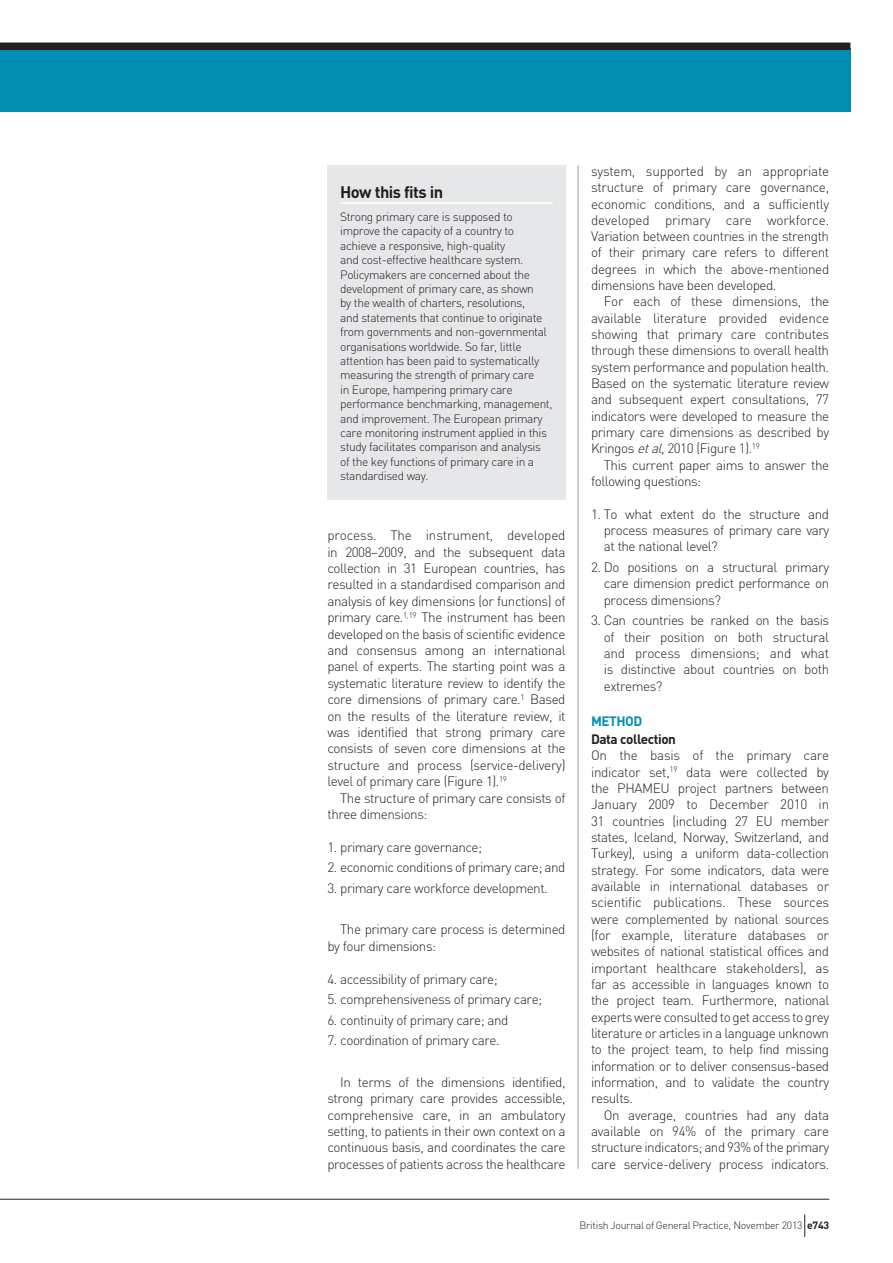
<style>
.page{position:relative;width:893px;height:1263px;background:#fff}
.page>*{position:absolute;margin:0;border:0;box-sizing:border-box;transform-origin:0 0}
.t1{font:700 16.5px "DIN";letter-spacing:-.035em;color:#231f20}
.t2{font:300 13.5px/16.4px "DIN";letter-spacing:-.035em;color:#231f20;text-align:justify}
.t3{font:700 13.5px "DIN";letter-spacing:-.035em;color:#231f20}
.t4{font:700 13.5px "DIN";letter-spacing:-.035em;color:#008fb3}
.t5{font:300 12px/14.4px "DIN";letter-spacing:-.035em;color:#231f20}
.t6{font:300 10.5px "DIN";letter-spacing:-.025em;color:#231f20}
.s1{font-style:italic}
.s2{font-weight:700}
</style>
<div class="page">
<hr style="left:578px;top:166px;width:1px;height:1003px;background:#939598">
<div style="left:327px;top:165px;width:239px;height:335px;background:#e6e7e9"></div>
<hr style="left:340px;top:202px;width:213px;height:2px;background:#fff">
<hr style="left:0;top:1199px;width:829px;height:1px;background:#231f20">
<svg style="left:804px;top:1214px;width:1px;height:23px"></svg>
<div style="left:0;top:48px;width:850px;height:63px;background:#008fb3"></div>
<div style="left:0;top:43px;width:850px;height:7px;background:#231f20"></div>
<p class="t1" style="left:340px;top:181px;width:105px">How this fits in</p>
<p class="t5" style="left:340px;top:209px;width:214px">Strong primary care is supposed to improve the capacity of a country to achieve a responsive, high-quality<br>and cost-effective healthcare system.<br>Policymakers are concerned about the development of primary care, as shown<br>by the wealth of charters, resolutions,<br>and statements that continue to originate from governments and non-governmental organisations worldwide. So far, little attention has been paid to systematically measuring the strength of primary care<br>in Europe, hampering primary care performance benchmarking, management, and improvement. The European primary care monitoring instrument applied in this study facilitates comparison and analysis of the key functions of primary care in a standardised way.</p>
<p class="t2" style="left:327px;top:527px;width:240px">process. The instrument, developed in 2008–2009, and the subsequent data collection in 31 European countries, has resulted in a standardised comparison and analysis of key dimensions (or functions) of primary care.<sup>1,19</sup> The instrument has been developed on the basis of scientific evidence and consensus among an international panel of experts. The starting point was a systematic literature review to identify the core dimensions of primary care.<sup>1</sup> Based on the results of the literature review, it was identified that strong primary care consists of seven core dimensions at the structure and process (service-delivery) level of primary care (Figure 1).<sup>19</sup></p>
<p class="t2" style="left:327px;top:789px;width:240px;text-indent:13px">The structure of primary care consists of three dimensions:</p>
<p class="t2" style="left:327px;top:838px;width:156px">1. primary care governance;</p>
<p class="t2" style="left:327px;top:859px;width:240px">2. economic conditions of primary care; and</p>
<p class="t2" style="left:327px;top:880px;width:222px">3. primary care workforce development.</p>
<p class="t2" style="left:327px;top:921px;width:240px;text-indent:13px">The primary care process is determined by four dimensions:</p>
<p class="t2" style="left:327px;top:970px;width:172px">4. accessibility of primary care;</p>
<p class="t2" style="left:327px;top:991px;width:216px">5. comprehensiveness of primary care;</p>
<p class="t2" style="left:327px;top:1012px;width:183px">6. continuity of primary care; and</p>
<p class="t2" style="left:327px;top:1032px;width:174px">7. coordination of primary care.</p>
<p class="t2" style="left:327px;top:1073px;width:240px;text-indent:13px">In terms of the dimensions identified, strong primary care provides accessible, comprehensive care, in an ambulatory setting, to patients in their own context on a continuous basis, and coordinates the care processes of patients across the healthcare</p>
<p class="t2" style="left:591px;top:163px;width:240px">system, supported by an appropriate structure of primary care governance, economic conditions, and a sufficiently developed primary care workforce.<br>Variation between countries in the strength of their primary care refers to different degrees in which the above-mentioned dimensions have been developed.</p>
<p class="t2" style="left:591px;top:293px;width:240px;text-indent:13px">For each of these dimensions, the available literature provided evidence showing that primary care contributes through these dimensions to overall health system performance and population health.<br>Based on the systematic literature review and subsequent expert consultations, 77 indicators were developed to measure the primary care dimensions as described by Kringos <span class="s1">etal</span>, 2010 (Figure 1).<sup>19</sup></p>
<p class="t2" style="left:591px;top:457px;width:240px;text-indent:13px">This current paper aims to answer the following questions:</p>
<p class="t2" style="left:604px;top:506px;width:227px;text-indent:-13px">1. To what extent do the structure and process measures of primary care vary at the national level?</p>
<p class="t2" style="left:604px;top:559px;width:227px;text-indent:-13px">2. Do positions on a structural primary care dimension predict performance on process dimensions?</p>
<p class="t2" style="left:604px;top:612px;width:227px;text-indent:-13px">3. Can countries be ranked on the basis of their position on both structural and process dimensions; and what is distinctive about countries on both extremes?</p>
<p class="t4" style="left:591px;top:713px;width:53px">METHOD</p>
<p class="t3" style="left:591px;top:730px;width:86px">Data collection</p>
<p class="t2" style="left:591px;top:747px;width:240px">On the basis of the primary care indicator set,<sup>19</sup> data were collected by the PHAMEU project partners between January 2009 to December 2010 in 31 countries (including 27 EU member states, Iceland, Norway, Switzerland, and Turkey), using a uniform data-collection strategy. For some indicators, data were available in international databases or scientific publications. These sources were complemented by national sources (for example, literature databases or websites of national statistical offices and important healthcare stakeholders), as far as accessible in languages known to the project team. Furthermore, national experts were consulted to get access to grey literature or articles in a language unknown to the project team, to help find missing information or to deliver consensus-based information, and to validate the country results.</p>
<p class="t2" style="left:591px;top:1106px;width:240px;text-indent:13px">On average, countries had any data available on 94% of the primary care structure indicators; and 93% of the primary care service-delivery process indicators.</p>
<p class="t6" style="left:579px;top:1219px;width:251px">British Journal of General Practice, November 2013 <span class="s2">e743</span></p>
</div>
